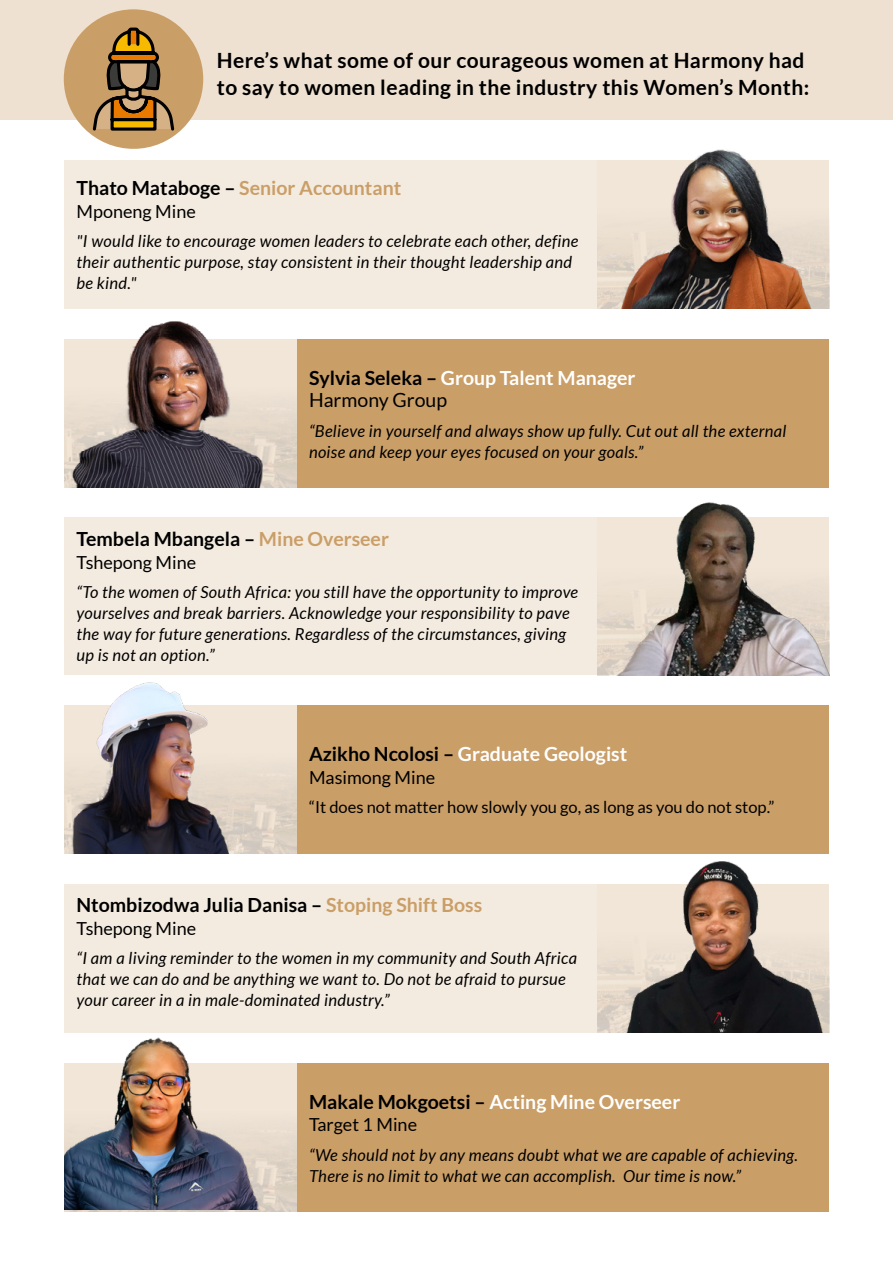
<style>
.page{position:relative;width:893px;height:1263px;background:#fff}
.page>*{position:absolute;margin:0;border:0;box-sizing:border-box;transform-origin:0 0}
._24-highlight-sub_heading{font:700 21px/27px "Lato";letter-spacing:.02em;color:#000}
.t1{font:700 19.5px "Lato";color:#fff}
.t2{font:700 19.5px "Lato";color:#000}
.t3{font:700 19.5px "Lato";color:#ca9e67}
.t4{font:19.5px "Lato";color:#000}
.t5{font:18px "Lato";color:#000}
.t6{font:italic 16.5px/21px "Lato";letter-spacing:.02em;color:#000}
.t7{font:16.5px "Lato";color:#000}
.s1{color:#000}
.s2{color:#ca9e67}
</style>
<div class="page">
<div style="left:0;top:0;width:893px;height:119px;background:#efe1d1"></div>
<div style="left:64px;top:9px;width:139px;height:140px;background:#ca9e67;border-radius:50%"></div>
<div style="left:64px;top:160px;width:533px;height:149px;background:#f4ebe0"></div>
<div style="left:64px;top:518px;width:533px;height:157px;background:#f4ebe0"></div>
<div style="left:64px;top:884px;width:533px;height:149px;background:#f4ebe0"></div>
<div style="left:296px;top:339px;width:533px;height:149px;background:#ca9e67"></div>
<div style="left:296px;top:705px;width:533px;height:149px;background:#ca9e67"></div>
<div style="left:296px;top:1063px;width:533px;height:149px;background:#ca9e67"></div>
<img style="left:266px;top:339px;width:30px;height:149px">
<img style="left:65px;top:1063px;width:232px;height:149px">
<img style="left:597px;top:149px;width:233px;height:160px">
<img style="left:64px;top:321px;width:202px;height:167px">
<img style="left:597px;top:502px;width:232px;height:173px">
<img style="left:65px;top:682px;width:231px;height:172px">
<img style="left:597px;top:861px;width:233px;height:172px">
<img style="left:65px;top:1037px;width:223px;height:172px">
<svg style="left:92px;top:27px;width:83px;height:104px"></svg>
<p class="_24-highlight-sub_heading" style="left:217px;top:46px;width:594px">Here’s what some of our courageous women at Harmony had to say to women leading in the industry this Women’s Month:</p>
<p class="t3" style="left:77px;top:177px;width:326px"><span class="s1">Thato Mataboge –</span> Senior Accountant</p>
<p class="t5" style="left:77px;top:201px;width:121px">Mponeng Mine</p>
<p class="t6" style="left:77px;top:231px;width:503px">"I would like to encourage women leaders to celebrate each other, define their authentic purpose, stay consistent in their thought leadership and be kind."</p>
<p class="t1" style="left:309px;top:366px;width:328px"><span class="s1">Sylvia Seleka –</span> Group Talent Manager</p>
<p class="t4" style="left:309px;top:389px;width:140px">Harmony Group</p>
<p class="t6" style="left:309px;top:421px;width:479px">“Believe in yourself and always show up fully. Cut out all the external noise and keep your eyes focused on your goals.”</p>
<p class="t2" style="left:77px;top:528px;width:314px">Tembela Mbangela – <span class="s2">Mine Overseer</span></p>
<p class="t5" style="left:77px;top:552px;width:121px">Tshepong Mine</p>
<p class="t6" style="left:77px;top:582px;width:503px">“To the women of South Africa: you still have the opportunity to improve yourselves and break barriers. Acknowledge your responsibility to pave the way for future generations. Regardless of the circumstances, giving up is not an option.”</p>
<p class="t1" style="left:309px;top:743px;width:320px"><span class="s1">Azikho Ncolosi –</span> Graduate Geologist</p>
<p class="t5" style="left:309px;top:767px;width:128px">Masimong Mine</p>
<p class="t7" style="left:309px;top:798px;width:467px">“It does not matter how slowly you go, as long as you do not stop.”</p>
<p class="t2" style="left:77px;top:894px;width:407px">Ntombizodwa Julia Danisa – <span class="s2">Stoping Shift Boss</span></p>
<p class="t5" style="left:77px;top:918px;width:121px">Tshepong Mine</p>
<p class="t6" style="left:77px;top:948px;width:502px">“I am a living reminder to the women in my community and South Africa that we can do and be anything we want to. Do not be afraid to pursue your career in a in male-dominated industry.”</p>
<p class="t1" style="left:309px;top:1090px;width:373px"><span class="s1">Makale Mokgoetsi –</span> Acting Mine Overseer</p>
<p class="t5" style="left:309px;top:1115px;width:110px">Target 1 Mine</p>
<p class="t6" style="left:309px;top:1145px;width:490px">“We should not by any means doubt what we are capable of achieving.<br>There is no limit to what we can accomplish. Our time is now.”</p>
</div>
